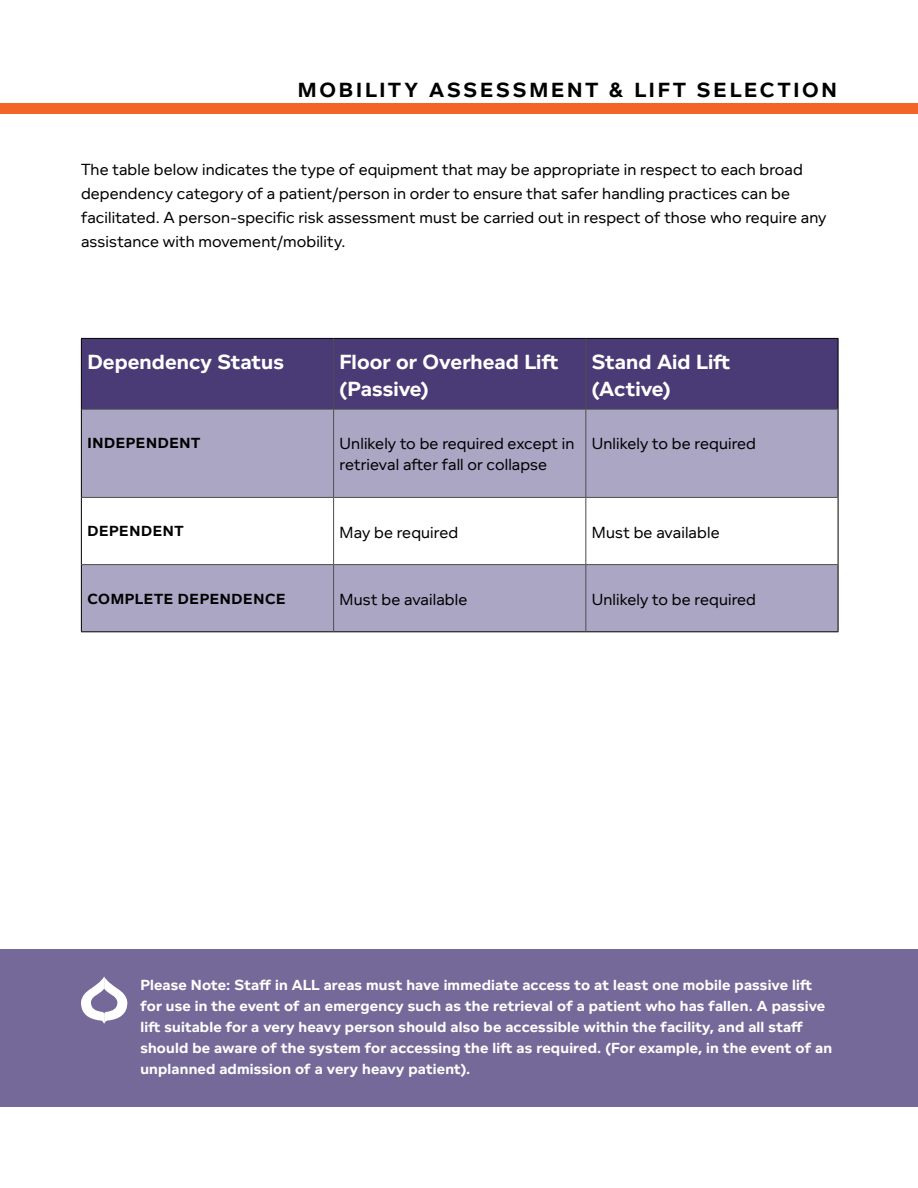
<style>
.page{position:relative;width:918px;height:1188px;background:#fff}
.page>*{position:absolute;margin:0;border:0;box-sizing:border-box;transform-origin:0 0}
.t1{font:700 21px/27px "Foundry Context";color:#fff}
.t2{font:700 21px "Foundry Context";letter-spacing:.135em;color:#000}
.t3{font:16.5px/24px "Foundry Context";letter-spacing:.005em;color:#000}
.t4{font:700 15px/21px "Foundry Context";letter-spacing:.01em;color:#fff}
.t5{font:700 15px "Foundry Context";letter-spacing:.045em;color:#000}
</style>
<div class="page">
<div style="left:0;top:949px;width:918px;height:158px;background:#756999"></div>
<div style="left:0;top:103px;width:918px;height:11px;background:#f26527"></div>
<div style="left:82px;top:339px;width:756px;height:70px;background:#4a3a75"></div>
<svg style="left:82px;top:410px;width:756px;height:221px;fill:#aca6c5"></svg>
<hr style="left:81px;top:338px;width:253px;height:1px;background:#000">
<hr style="left:81px;top:339px;width:1px;height:70px;background:#000">
<hr style="left:334px;top:338px;width:252px;height:1px;background:#000">
<hr style="left:586px;top:338px;width:252px;height:1px;background:#000">
<hr style="left:838px;top:339px;width:1px;height:70px;background:#000">
<hr style="left:81px;top:409px;width:1px;height:88px;background:#000">
<hr style="left:838px;top:409px;width:1px;height:88px;background:#000">
<hr style="left:81px;top:497px;width:1px;height:68px;background:#000">
<hr style="left:838px;top:497px;width:1px;height:68px;background:#000">
<hr style="left:81px;top:565px;width:1px;height:66px;background:#000">
<hr style="left:838px;top:565px;width:1px;height:66px;background:#000">
<hr style="left:81px;top:631px;width:253px;height:1px;background:#000">
<hr style="left:334px;top:631px;width:252px;height:1px;background:#000">
<hr style="left:586px;top:631px;width:252px;height:1px;background:#000">
<hr style="left:333px;top:339px;width:1px;height:70px;background:#4d4d4f">
<hr style="left:585px;top:339px;width:1px;height:70px;background:#4d4d4f">
<hr style="left:82px;top:409px;width:252px;height:1px;background:#4d4d4f">
<hr style="left:333px;top:410px;width:1px;height:87px;background:#4d4d4f">
<hr style="left:334px;top:409px;width:252px;height:1px;background:#4d4d4f">
<hr style="left:585px;top:410px;width:1px;height:87px;background:#4d4d4f">
<hr style="left:586px;top:409px;width:252px;height:1px;background:#4d4d4f">
<hr style="left:82px;top:497px;width:252px;height:1px;background:#4d4d4f">
<hr style="left:333px;top:498px;width:1px;height:66px;background:#4d4d4f">
<hr style="left:334px;top:497px;width:252px;height:1px;background:#4d4d4f">
<hr style="left:585px;top:498px;width:1px;height:66px;background:#4d4d4f">
<hr style="left:586px;top:497px;width:252px;height:1px;background:#4d4d4f">
<hr style="left:82px;top:564px;width:252px;height:1px;background:#4d4d4f">
<hr style="left:333px;top:565px;width:1px;height:66px;background:#4d4d4f">
<hr style="left:334px;top:564px;width:252px;height:1px;background:#4d4d4f">
<hr style="left:585px;top:565px;width:1px;height:66px;background:#4d4d4f">
<hr style="left:586px;top:564px;width:252px;height:1px;background:#4d4d4f">
<svg style="left:81px;top:977px;width:47px;height:47px"></svg>
<p class="t2" style="left:298px;top:82px;width:541px">MOBILITY ASSESSMENT &amp; LIFT SELECTION</p>
<p class="t3" style="left:81px;top:158px;width:747px">The table below indicates the type of equipment that may be appropriate in respect to each broad dependency category of a patient/person in order to ensure that safer handling practices can be facilitated. A person-specific risk assessment must be carried out in respect of those who require any assistance with movement/mobility.</p>
<p class="t1" style="left:87px;top:350px;width:198px">Dependency Status</p>
<p class="t1" style="left:340px;top:350px;width:220px">Floor or Overhead Lift (Passive)</p>
<p class="t1" style="left:592px;top:350px;width:140px">Stand Aid Lift (Active)</p>
<p class="t5" style="left:87px;top:437px;width:114px">INDEPENDENT</p>
<p class="t3" style="left:340px;top:434px;width:236px;line-height:21px">Unlikely to be required except in retrieval after fall or collapse</p>
<p class="t3" style="left:592px;top:433px;width:166px">Unlikely to be required</p>
<p class="t5" style="left:87px;top:526px;width:98px">DEPENDENT</p>
<p class="t3" style="left:340px;top:521px;width:120px">May be required</p>
<p class="t3" style="left:592px;top:521px;width:129px">Must be available</p>
<p class="t5" style="left:87px;top:593px;width:200px">COMPLETE DEPENDENCE</p>
<p class="t3" style="left:340px;top:588px;width:129px">Must be available</p>
<p class="t3" style="left:592px;top:588px;width:166px">Unlikely to be required</p>
<p class="t4" style="left:140px;top:975px;width:693px">Please Note: Staff in ALL areas must have immediate access to at least one mobile passive lift for use in the event of an emergency such as the retrieval of a patient who has fallen. A passive lift suitable for a very heavy person should also be accessible within the facility, and all staff should be aware of the system for accessing the lift as required. (For example, in the event of an unplanned admission of a very heavy patient).</p>
</div>
